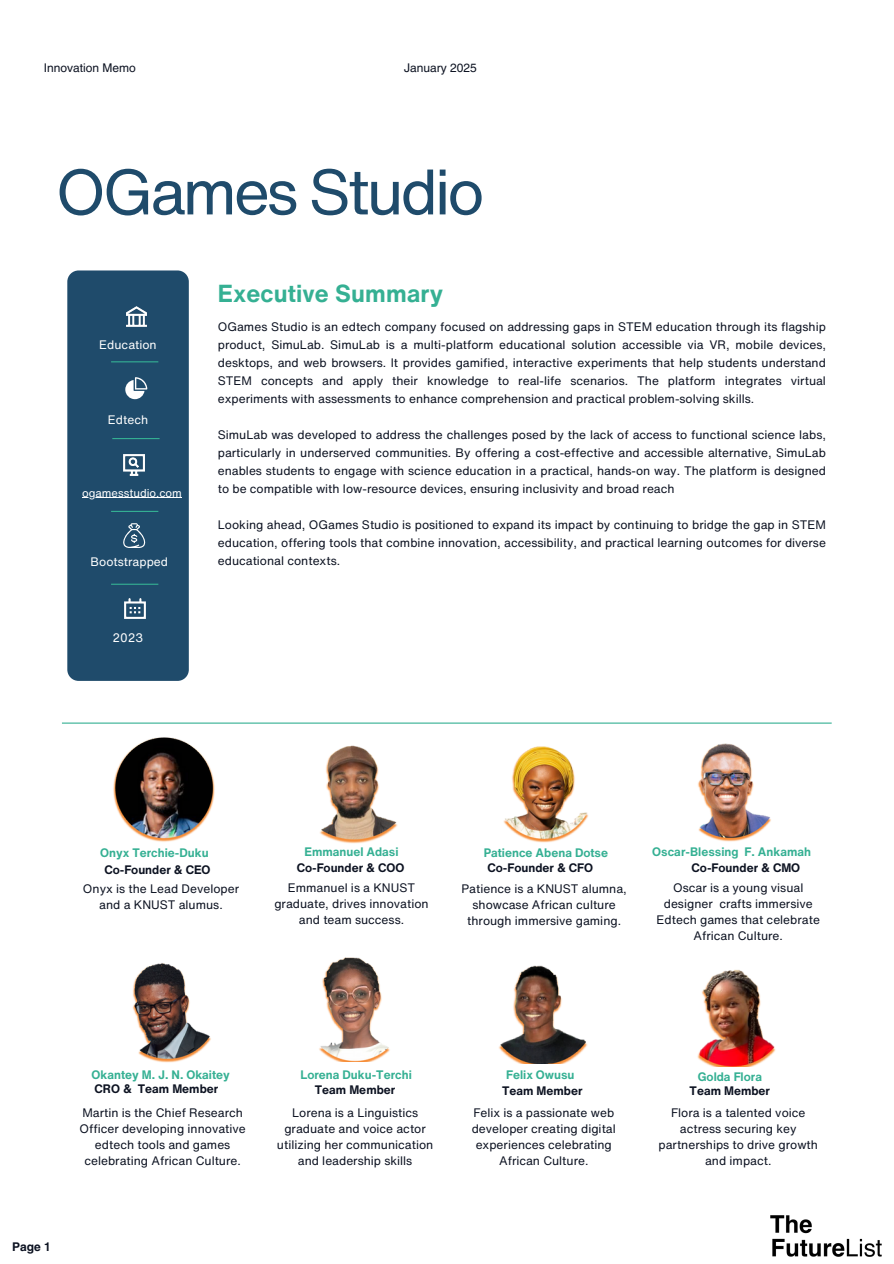
<style>
.page{position:relative;width:894px;height:1264px;background:#fff}
.page>*{position:absolute;margin:0;border:0;box-sizing:border-box;transform-origin:0 0}
.t1{font:63px "Helvetica Now Text";letter-spacing:-.055em;color:#1f4b6b}
.t2{font:700 24px "Helvetica Now Text";letter-spacing:.005em;color:#35b093}
.t3{font:12px/16px "Helvetica Now Text";color:#0c1221;text-align:center}
.t4{font:700 12px "Helvetica Now Text";color:#35b093}
.t5{font:700 12px "Helvetica Now Text";color:#0c1221}
.t6{font:12px "Helvetica Now Text";color:#fff}
.t7{font:12px "Helvetica LT Pro";color:#0c1221}
.t8{font:700 12px "Helvetica LT Pro";color:#0c1221}
.t9{font:11.25px "Helvetica Now Text";color:#fff}
</style>
<div class="page">
<img style="left:770px;top:1215px;width:111px;height:41px">
<div style="left:67px;top:270px;width:122px;height:411px;background:#1f4b6b;border-radius:11px"></div>
<img style="left:123px;top:454px;width:22px;height:22px">
<img style="left:126px;top:307px;width:20px;height:19px">
<hr style="left:111px;top:361px;width:47px;height:1px;background:#35b093">
<hr style="left:112px;top:438px;width:47px;height:1px;background:#35b093">
<hr style="left:62px;top:722px;width:769px;height:1px;background:#35b093">
<hr style="left:111px;top:511px;width:47px;height:1px;background:#35b093">
<img style="left:124px;top:598px;width:21px;height:21px">
<hr style="left:111px;top:583px;width:47px;height:2px;background:#35b093">
<svg style="left:125px;top:377px;width:22px;height:22px"></svg>
<svg style="left:123px;top:523px;width:22px;height:25px"></svg>
<img style="left:113px;top:737px;width:102px;height:105px">
<img style="left:320px;top:745px;width:78px;height:99px">
<img style="left:503px;top:746px;width:86px;height:97px">
<img style="left:698px;top:743px;width:73px;height:99px">
<img style="left:132px;top:963px;width:79px;height:100px">
<img style="left:319px;top:957px;width:71px;height:104px">
<img style="left:498px;top:965px;width:90px;height:98px">
<img style="left:697px;top:969px;width:79px;height:97px">
<hr style="left:82px;top:497px;width:100px;height:1px;background:#fff">
<p class="t7" style="left:44px;top:63px;width:94px">Innovation Memo</p>
<p class="t7" style="left:404px;top:63px;width:74px">January 2025</p>
<p class="t1" style="left:56px;top:144px;width:430px">OGames Studio</p>
<p class="t6" style="left:99px;top:336px;width:59px">Education</p>
<p class="t6" style="left:108px;top:410px;width:42px">Edtech</p>
<p class="t9" style="left:82px;top:484px;width:101px">ogamesstudio.com</p>
<p class="t6" style="left:90px;top:552px;width:79px">Bootstrapped</p>
<p class="t6" style="left:112px;top:629px;width:32px">2023</p>
<p class="t2" style="left:218px;top:275px;width:227px">Executive Summary</p>
<p class="t3" style="left:218px;top:318px;width:609px;line-height:18px;text-align:justify">OGames Studio is an edtech company focused on addressing gaps in STEM education through its flagship product, SimuLab. SimuLab is a multi-platform educational solution accessible via VR, mobile devices, desktops, and web browsers. It provides gamified, interactive experiments that help students understand STEM concepts and apply their knowledge to real-life scenarios. The platform integrates virtual experiments with assessments to enhance comprehension and practical problem-solving skills.</p>
<p class="t3" style="left:218px;top:426px;width:609px;line-height:18px;text-align:justify">SimuLab was developed to address the challenges posed by the lack of access to functional science labs, particularly in underserved communities. By offering a cost-effective and accessible alternative, SimuLab enables students to engage with science education in a practical, hands-on way. The platform is designed to be compatible with low-resource devices, ensuring inclusivity and broad reach</p>
<h1 class="t3" style="left:218px;top:516px;width:609px;line-height:18px;text-align:justify">Looking ahead, OGames Studio is positioned to expand its impact by continuing to bridge the gap in STEM education, offering tools that combine innovation, accessibility, and practical learning outcomes for diverse educational contexts.</h1>
<p class="t4" style="left:100px;top:844px;width:110px">Onyx Terchie-Duku</p>
<h2 class="t4" style="left:483px;top:844px;width:126px">Patience Abena Dotse</h2>
<p class="t4" style="left:652px;top:843px;width:160px">Oscar-Blessing F. Ankamah</p>
<p class="t5" style="left:487px;top:858px;width:107px">Co-Founder &amp; CFO</p>
<p class="t5" style="left:691px;top:858px;width:110px">Co-Founder &amp; CMO</p>
<p class="t4" style="left:304px;top:843px;width:96px">Emmanuel Adasi</p>
<p class="t5" style="left:296px;top:858px;width:109px">Co-Founder &amp; COO</p>
<p class="t5" style="left:104px;top:860px;width:108px">Co-Founder &amp; CEO</p>
<p class="t3" style="left:83px;top:880px;width:158px">Onyx is the Lead Developer and a KNUST alumus.</p>
<h3 class="t3" style="left:274px;top:879px;width:156px">Emmanuel is a KNUST graduate, drives innovation and team success.</h3>
<p class="t3" style="left:461px;top:880px;width:167px">Patience is a KNUST alumna, showcase African culture through immersive gaming.</p>
<p class="t3" style="left:656px;top:879px;width:165px">Oscar is a young visual designer crafts immersive<br>Edtech games that celebrate<br>African Culture.</p>
<p class="t8" style="left:12px;top:1242px;width:40px">Page 1</p>
<h3 class="t4" style="left:92px;top:1065px;width:140px">Okantey M. J. N. Okaitey</h3>
<h3 class="t4" style="left:300px;top:1065px;width:113px">Lorena Duku-Terchi</h3>
<p class="t4" style="left:506px;top:1065px;width:70px">Felix Owusu</p>
<h3 class="t4" style="left:697px;top:1067px;width:66px">Golda Flora</h3>
<p class="t5" style="left:95px;top:1079px;width:125px">CRO &amp; Team Member</p>
<h3 class="t5" style="left:315px;top:1080px;width:82px">Team Member</h3>
<p class="t5" style="left:502px;top:1082px;width:82px">Team Member</p>
<h3 class="t5" style="left:689px;top:1082px;width:82px">Team Member</h3>
<h3 class="t3" style="left:79px;top:1104px;width:168px">Martin is the Chief Research<br>Officer developing innovative edtech tools and games celebrating African Culture.</h3>
<h3 class="t3" style="left:277px;top:1104px;width:158px">Lorena is a Linguistics graduate and voice actor utilizing her communication and leadership skills</h3>
<p class="t3" style="left:471px;top:1104px;width:145px">Felix is a passionate web developer creating digital experiences celebrating<br>African Culture.</p>
<p class="t3" style="left:658px;top:1104px;width:161px">Flora is a talented voice actress securing key partnerships to drive growth and impact.</p>
</div>
